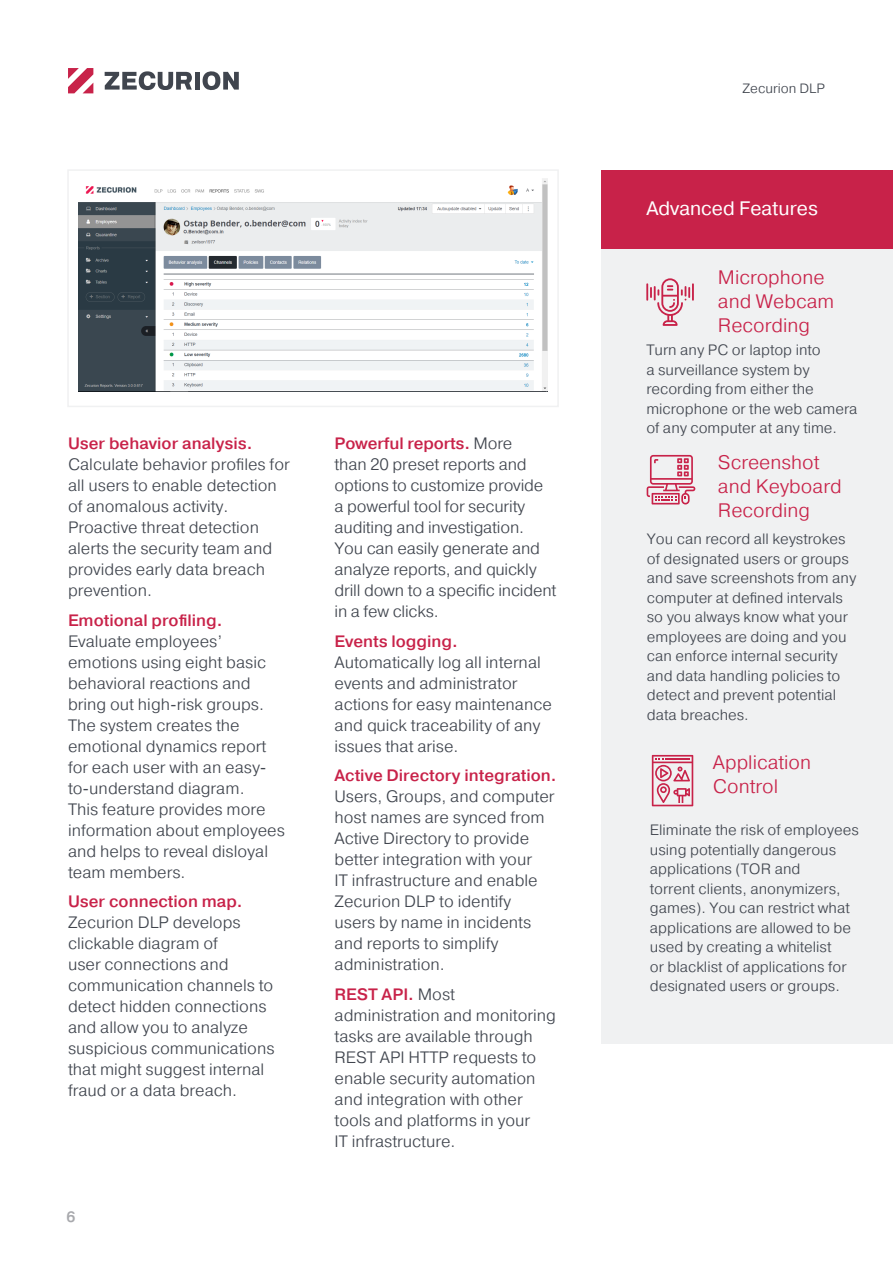
<style>
.page{position:relative;width:893px;height:1263px;background:#fff}
.page>*{position:absolute;margin:0;border:0;box-sizing:border-box;transform-origin:0 0}
.big{font:300 19.5px/24px "Pragmatica";color:#c82249}
.t1{font:19.5px "Pragmatica";color:#fff}
.bull{font:300 16.5px/21px "Pragmatica";color:#40454e}
.bull-2{font:300 15px/19.5px "Pragmatica";color:#40454e}
.t2{font:500 15px "Pragmatica";color:#a8a9ad}
.t3{font:300 13.5px "Pragmatica";color:#40454e}
.s1{font-weight:500;color:#c82249}
</style>
<div class="page">
<svg style="left:68px;top:68px;width:25px;height:25px"></svg>
<div style="left:195px;top:72px;width:5px;height:18px;background:#40454e"></div>
<svg style="left:202px;top:71px;width:37px;height:20px"></svg>
<svg style="left:105px;top:71px;width:87px;height:19px"></svg>
<img style="left:78px;top:178px;width:470px;height:213px">
<div style="left:67px;top:169px;width:492px;height:238px;border:2px solid #f0f1f2"></div>
<div style="left:601px;top:171px;width:292px;height:873px;background:#f0f1f2"></div>
<div style="left:601px;top:170px;width:292px;height:79px;background:#c82249"></div>
<svg style="left:646px;top:278px;width:48px;height:48px"></svg>
<svg style="left:647px;top:455px;width:48px;height:49px"></svg>
<svg style="left:652px;top:755px;width:41px;height:51px"></svg>
<p class="bull" style="left:68px;top:433px;width:223px"><span class="s1">User behavior analysis.<br></span>Calculate behavior profiles for all users to enable detection of anomalous activity.<br>Proactive threat detection alerts the security team and provides early data breach prevention.</p>
<p class="bull" style="left:68px;top:609px;width:218px"><span class="s1">Emotional profiling.<br></span>Evaluate employees’ emotions using eight basic behavioral reactions and bring out high-risk groups.<br>The system creates the emotional dynamics report for each user with an easy&shy;to-understand diagram.<br>This feature provides more information about employees and helps to reveal disloyal team members.</p>
<p class="bull" style="left:68px;top:891px;width:208px"><span class="s1">User connection map.<br></span>Zecurion DLP develops clickable diagram of<br>user connections and communication channels to detect hidden connections and allow you to analyze suspicious communications that might suggest internal fraud or a data breach.</p>
<p class="t2" style="left:67px;top:1208px;width:10px">6</p>
<p class="bull" style="left:334px;top:433px;width:223px"><span class="s1">Powerful reports.</span> More<br>than 20 preset reports and options to customize provide a powerful tool for security auditing and investigation.<br>You can easily generate and analyze reports, and quickly drill down to a specific incident in a few clicks.</p>
<p class="bull" style="left:334px;top:630px;width:219px"><span class="s1">Events logging.<br></span>Automatically log all internal events and administrator actions for easy maintenance and quick traceability of any issues that arise.</p>
<p class="bull" style="left:334px;top:765px;width:224px"><span class="s1">Active Directory integration.<br></span>Users, Groups, and computer host names are synced from<br>Active Directory to provide better integration with your<br>IT infrastructure and enable<br>Zecurion DLP to identify<br>users by name in incidents and reports to simplify administration.</p>
<p class="bull" style="left:334px;top:983px;width:223px"><span class="s1">REST API.</span> Most administration and monitoring tasks are available through<br>REST API HTTP requests to enable security automation and integration with other tools and platforms in your<br>IT infrastructure.</p>
<p class="t3" style="left:742px;top:80px;width:84px">Zecurion DLP</p>
<p class="t1" style="left:646px;top:196px;width:173px">Advanced Features</p>
<p class="big" style="left:718px;top:265px;width:118px">Microphone and Webcam<br>Recording</p>
<p class="bull-2" style="left:646px;top:340px;width:213px">Turn any PC or laptop into<br>a surveillance system by recording from either the microphone or the web camera of any computer at any time.</p>
<p class="big" style="left:718px;top:449px;width:125px">Screenshot and Keyboard<br>Recording</p>
<p class="bull-2" style="left:647px;top:529px;width:211px">You can record all keystrokes of designated users or groups and save screenshots from any computer at defined intervals so you always know what your employees are doing and you can enforce internal security and data handling policies to detect and prevent potential data breaches.</p>
<p class="big" style="left:713px;top:749px;width:100px">Application<br>Control</p>
<p class="bull-2" style="left:650px;top:820px;width:210px">Eliminate the risk of employees using potentially dangerous applications (TOR and<br>torrent clients, anonymizers, games). You can restrict what applications are allowed to be used by creating a whitelist<br>or blacklist of applications for designated users or groups.</p>
</div>
